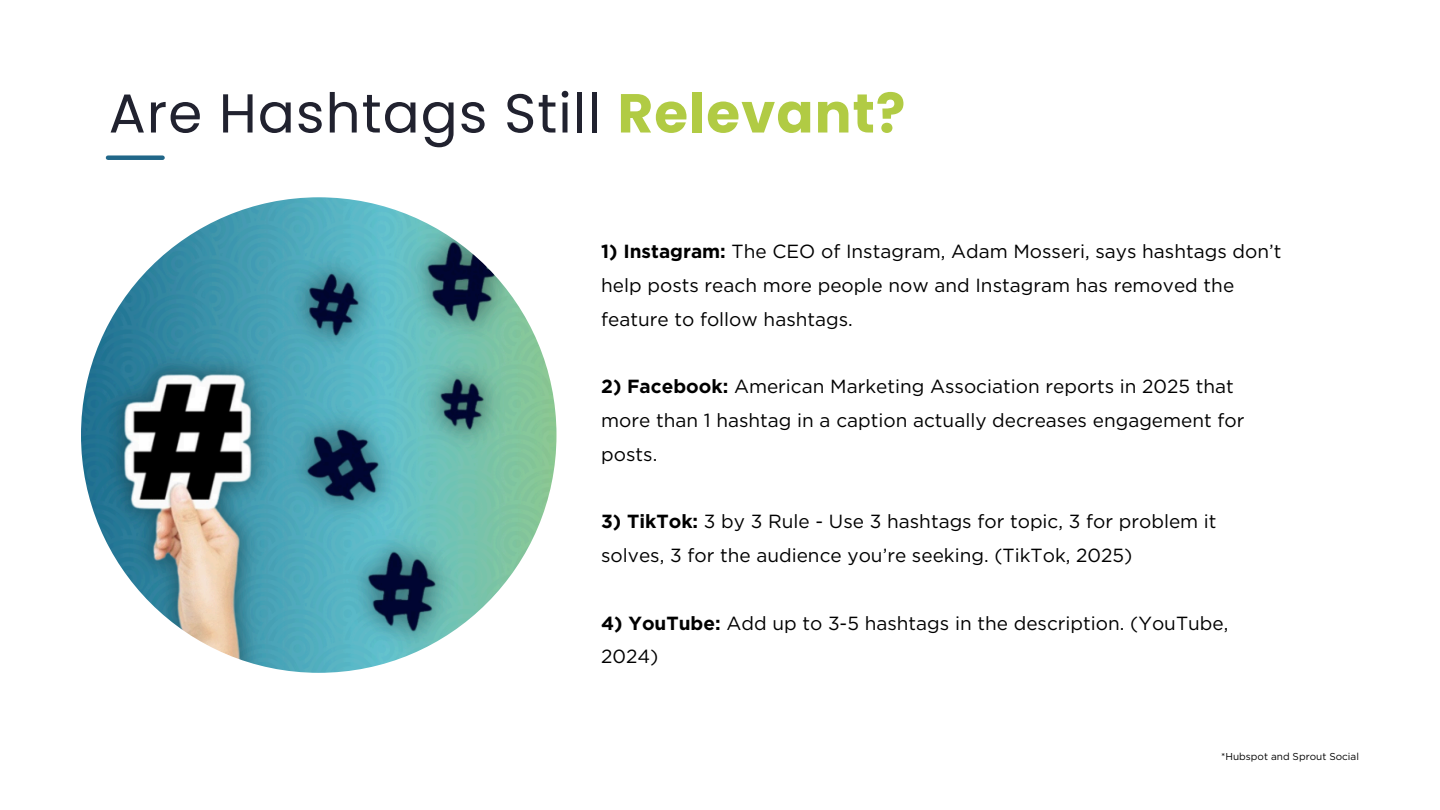
<style>
.page{position:relative;width:1440px;height:810px;background:#fff}
.page>*{position:absolute;margin:0;border:0;box-sizing:border-box;transform-origin:0 0}
.t1{font:54.8px "Poppins";letter-spacing:.02em;color:#21222f}
.t2{font:19px/33.8px "Gotham";color:#000}
.t3{font:10px "Gotham";color:#000}
.s1{font-weight:700;color:#b1cb44}
.s2{font-weight:700}
</style>
<div class="page">
<div style="left:108px;top:155px;width:55px;height:5px;background:#216789"></div>
<img style="left:81px;top:197px;width:475px;height:476px;border-radius:50%">
<p class="t1" style="left:109px;top:75px;width:798px">Are Hashtags Still <span class="s1">Relevant?</span></p>
<p class="t2" style="left:601px;top:235px;width:682px"><span class="s2">1) Instagram:</span> The CEO of Instagram, Adam Mosseri, says hashtags don’t help posts reach more people now and Instagram has removed the feature to follow hashtags.</p>
<h2 class="t2" style="left:601px;top:370px;width:645px"><span class="s2">2) Facebook:</span> American Marketing Association reports in 2025 that more than 1 hashtag in a caption actually decreases engagement for posts.</h2>
<h2 class="t2" style="left:601px;top:505px;width:617px"><span class="s2">3) TikTok:</span> 3 by 3 Rule - Use 3 hashtags for topic, 3 for problem it solves, 3 for the audience you’re seeking. (TikTok, 2025)</h2>
<h2 class="t2" style="left:601px;top:606px;width:629px"><span class="s2">4) YouTube:</span> Add up to 3-5 hashtags in the description. (YouTube,<br>2024)</h2>
<h2 class="t3" style="left:1221px;top:750px;width:139px">*Hubspot and Sprout Social</h2>
</div>
